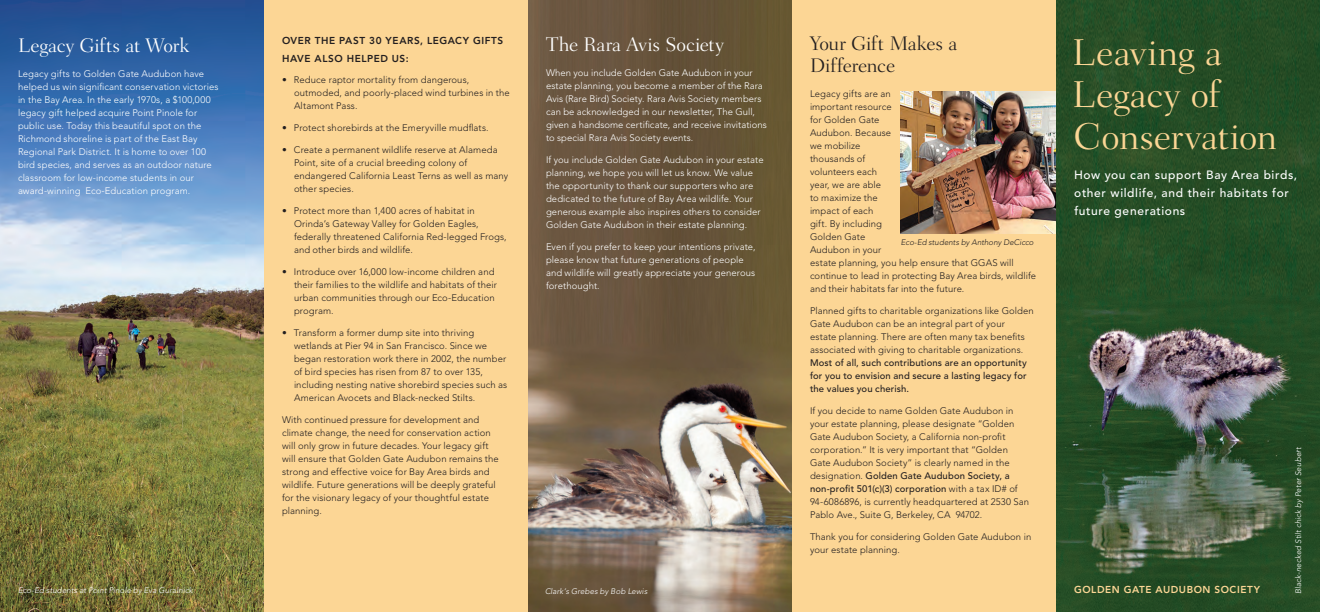
<style>
.page{position:relative;width:1320px;height:612px;background:#fff}
.page>*{position:absolute;margin:0;border:0;box-sizing:border-box;transform-origin:0 0}
.t1{font:300 38px/42px "Fairfield LH";letter-spacing:-.01em;color:#fcd695}
.Headlines{font:300 20px "Fairfield LH";letter-spacing:-.01em;color:#fff}
.Headlines-2{font:300 20px/22px "Fairfield LH";letter-spacing:-.01em;color:#231f20}
.Text-Subhead_1{font:500 12px/18px "Avenir";letter-spacing:.05em;color:#fff}
.Text-Subhead_1-2{font:800 10px/18px "Avenir";letter-spacing:.055em;color:#231f20}
.Text-Subhead_1-3{font:800 10px "Avenir";letter-spacing:.055em;color:#fcd695}
.Text{font:300 9.5px/13px "Avenir";letter-spacing:.01em;color:#231f20}
.Text-2{font:300 9.5px/13px "Avenir";letter-spacing:.01em;color:#fff}
.Text-Bullets{font:300 9.5px/13px "Avenir";letter-spacing:.01em;color:#231f20}
.Photo_Caption{font:italic 300 8px "Avenir";letter-spacing:.01em;color:#fff}
.Photo_Caption-2{font:italic 300 8px "Avenir";letter-spacing:-.005em;color:#231f20}
.s1{font-weight:500}
</style>
<div class="page">
<div style="left:792px;top:0;width:264px;height:612px;background:#fcd695"></div>
<img style="left:528px;top:0;width:264px;height:612px">
<div style="left:259px;top:0;width:269px;height:612px;background:#fcd695"></div>
<img style="left:0;top:0;width:264px;height:612px">
<img style="left:901px;top:91px;width:155px;height:143px">
<img style="left:1056px;top:0;width:264px;height:612px">
<p class="Headlines" style="left:18px;top:34px;width:172px">Legacy Gifts at Work</p>
<p class="Text-2" style="left:18px;top:67px;width:202px">Legacy gifts to Golden Gate Audubon have helped us win significant conservation victories in the Bay Area. In the early 1970s, a $100,000 legacy gift helped acquire Point Pinole for public use. Today this beautiful spot on the Richmond shoreline is part of the East Bay Regional Park District. It is home to over 100 bird species, and serves as an outdoor nature classroom for low-income students in our award-winning Eco-Education program.</p>
<p class="Text-Subhead_1-2" style="left:282px;top:32px;width:223px">OVER THE PAST 30 YEARS, LEGACY GIFTS<br>HAVE ALSO HELPED US:</p>
<p class="Text-Bullets" style="left:294px;top:73px;width:217px;text-indent:-12px">• Reduce raptor mortality from dangerous, outmoded, and poorly-placed wind turbines in the<br>Altamont Pass.</p>
<p class="Text-Bullets" style="left:282px;top:121px;width:208px">• Protect shorebirds at the Emeryville mudflats.</p>
<p class="Text-Bullets" style="left:294px;top:143px;width:216px;text-indent:-12px">• Create a permanent wildlife reserve at Alameda Point, site of a crucial breeding colony of endangered California Least Terns as well as many other species.</p>
<p class="Text-Bullets" style="left:294px;top:204px;width:214px;text-indent:-12px">• Protect more than 1,400 acres of habitat in Orinda’s Gateway Valley for Golden Eagles, federally threatened California Red-legged Frogs, and other birds and wildlife.</p>
<p class="Text-Bullets" style="left:294px;top:265px;width:205px;text-indent:-12px">• Introduce over 16,000 low-income children and their families to the wildlife and habitats of their urban communities through our Eco-Education program.</p>
<p class="Text-Bullets" style="left:294px;top:326px;width:215px;text-indent:-12px">• Transform a former dump site into thriving wetlands at Pier 94 in San Francisco. Since we began restoration work there in 2002, the number of bird species has risen from 87 to over 135, including nesting native shorebird species such as American Avocets and Black-necked Stilts.</p>
<p class="Text" style="left:282px;top:413px;width:218px">With continued pressure for development and climate change, the need for conservation action will only grow in future decades. Your legacy gift will ensure that Golden Gate Audubon remains the strong and effective voice for Bay Area birds and wildlife. Future generations will be deeply grateful for the visionary legacy of your thoughtful estate planning.</p>
<p class="Headlines" style="left:546px;top:33px;width:179px">The Rara Avis Society</p>
<p class="Text-2" style="left:546px;top:66px;width:223px">When you include Golden Gate Audubon in your estate planning, you become a member of the Rara Avis (Rare Bird) Society. Rara Avis Society members can be acknowledged in our newsletter, The Gull, given a handsome certificate, and receive invitations to special Rara Avis Society events.</p>
<p class="Text-2" style="left:546px;top:153px;width:219px">If you include Golden Gate Audubon in your estate planning, we hope you will let us know. We value the opportunity to thank our supporters who are dedicated to the future of Bay Area wildlife. Your generous example also inspires others to consider Golden Gate Audubon in their estate planning.</p>
<p class="Text-2" style="left:546px;top:240px;width:211px">Even if you prefer to keep your intentions private, please know that future generations of people and wildlife will greatly appreciate your generous forethought.</p>
<p class="Photo_Caption" style="left:18px;top:586px;width:176px">Eco-Ed students at Point Pinole by Eva Guralnick</p>
<p class="Photo_Caption" style="left:545px;top:587px;width:104px">Clark’s Grebes by Bob Lewis</p>
<p class="Headlines-2" style="left:810px;top:33px;width:149px">Your Gift Makes a<br>Difference</p>
<p class="Text" style="left:810px;top:87px;width:228px">Legacy gifts are an<br>important resource<br>for Golden Gate<br>Audubon. Because<br>we mobilize<br>thousands of<br>volunteers each<br>year, we are able<br>to maximize the<br>impact of each<br>gift. By including<br>Golden Gate<br>Audubon in your<br>estate planning, you help ensure that GGAS will continue to lead in protecting Bay Area birds, wildlife and their habitats far into the future.</p>
<p class="Text" style="left:810px;top:304px;width:225px">Planned gifts to charitable organizations like Golden Gate Audubon can be an integral part of your<br>estate planning. There are often many tax benefits associated with giving to charitable organizations.<br><span class="s1">Most of all, such contributions are an opportunity for you to envision and secure a lasting legacy for the values you cherish.</span></p>
<p class="Text" style="left:810px;top:404px;width:221px">If you decide to name Golden Gate Audubon in your estate planning, please designate “Golden Gate Audubon Society, a California non-profit corporation.” It is very important that “Golden Gate Audubon Society” is clearly named in the designation. <span class="s1">Golden Gate Audubon Society, a non-profit 501(c)(3) corporation</span> with a tax ID# of 94-6086896, is currently headquartered at 2530 San Pablo Ave., Suite G, Berkeley, CA 94702.</p>
<p class="Text" style="left:810px;top:530px;width:223px">Thank you for considering Golden Gate Audubon in your estate planning.</p>
<p class="Photo_Caption-2" style="left:901px;top:238px;width:134px">Eco-Ed students by Anthony DeCicco</p>
<p class="t1" style="left:1072px;top:32px;width:207px">Leaving a<br>Legacy of<br>Conservation</p>
<p class="Text-Subhead_1" style="left:1074px;top:166px;width:225px">How you can support Bay Area birds, other wildlife, and their habitats for future generations</p>
<p class="Text-Subhead_1-3" style="left:1074px;top:584px;width:188px">GOLDEN GATE AUDUBON SOCIETY</p>
<p class="Photo_Caption" style="left:1294px;top:594px;width:149px;rotate:-90deg">Black-necked Stilt chick by Peter Seubert</p>
</div>
